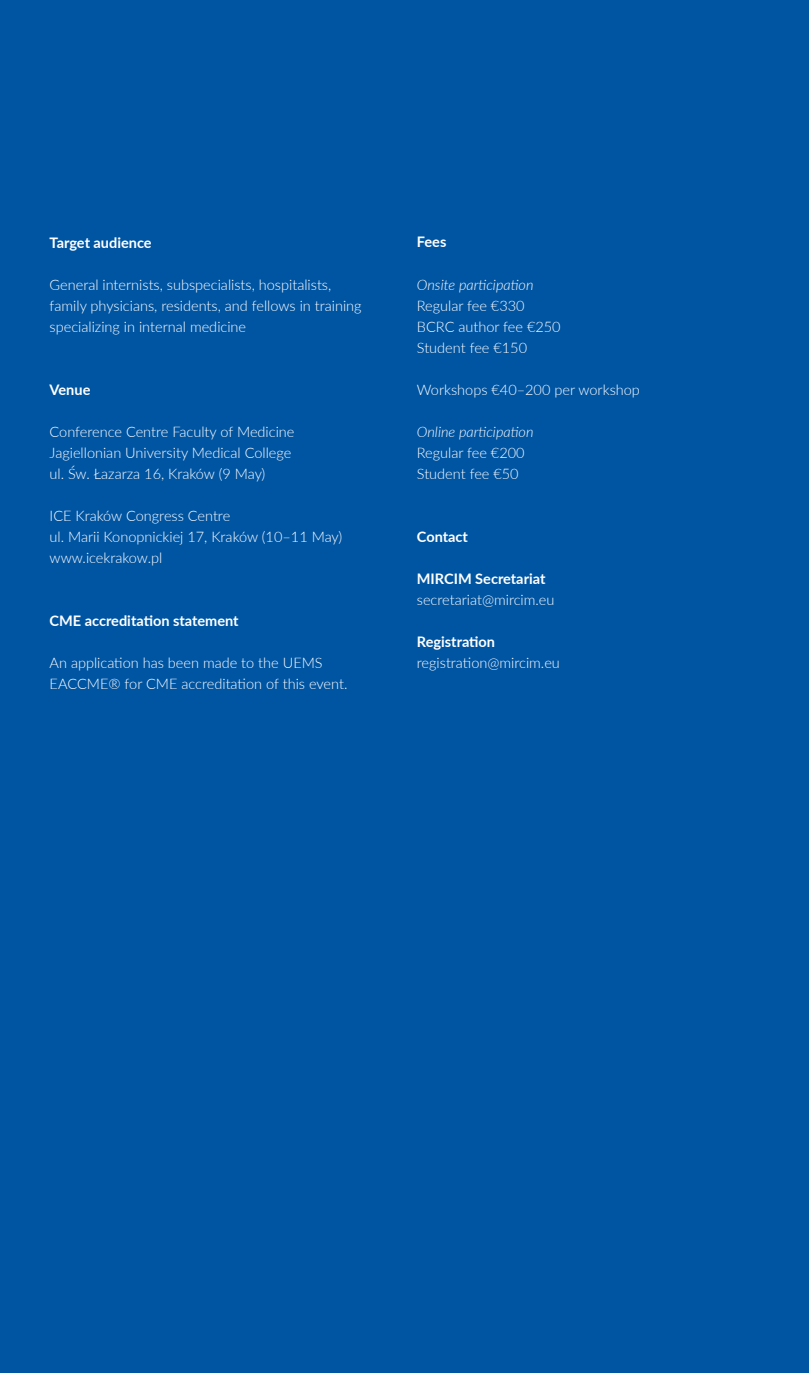
<style>
.page{position:relative;width:809px;height:1373px;background:#fff}
.page>*{position:absolute;margin:0;border:0;box-sizing:border-box;transform-origin:0 0}
.t1{font:300 14.53px/21px "Lato";color:#fff}
.t2{font:700 14.53px "Lato";color:#fff}
.t3{font:italic 300 14.53px "Lato";color:#fff}
</style>
<div class="page">
<div style="left:0;top:0;width:809px;height:1372px;background:#0055a3"></div>
<p class="t2" style="left:50px;top:231px;width:104px">Target audience</p>
<p class="t1" style="left:50px;top:273px;width:313px">General internists, subspecialists, hospitalists, family physicians, residents, and fellows in training specializing in internal medicine</p>
<p class="t2" style="left:50px;top:378px;width:42px">Venue</p>
<p class="t1" style="left:50px;top:420px;width:246px">Conference Centre Faculty of Medicine<br>Jagiellonian University Medical College ul. Św. Łazarza 16, Kraków (9 May)</p>
<p class="t1" style="left:50px;top:504px;width:294px">ICE Kraków Congress Centre<br>ul. Marii Konopnickiej 17, Kraków (10–11 May) www.icekrakow.pl</p>
<p class="t2" style="left:50px;top:609px;width:190px">CME accreditation statement</p>
<p class="t1" style="left:50px;top:651px;width:299px">An application has been made to the UEMS<br>EACCME® for CME accreditation of this event.</p>
<p class="t2" style="left:417px;top:231px;width:31px">Fees</p>
<p class="t3" style="left:417px;top:274px;width:118px">Onsite participation</p>
<p class="t1" style="left:417px;top:294px;width:145px">Regular fee €330<br>BCRC author fee €250<br>Student fee €150</p>
<p class="t1" style="left:417px;top:378px;width:224px">Workshops €40–200 per workshop</p>
<p class="t3" style="left:417px;top:421px;width:118px">Online participation</p>
<p class="t1" style="left:417px;top:441px;width:109px">Regular fee €200<br>Student fee €50</p>
<p class="t2" style="left:417px;top:525px;width:53px">Contact</p>
<p class="t2" style="left:417px;top:567px;width:130px">MIRCIM Secretariat</p>
<p class="t1" style="left:417px;top:588px;width:139px">secretariat@mircim.eu</p>
<p class="t2" style="left:417px;top:630px;width:80px">Registration</p>
<p class="t1" style="left:417px;top:651px;width:144px">registration@mircim.eu</p>
</div>
